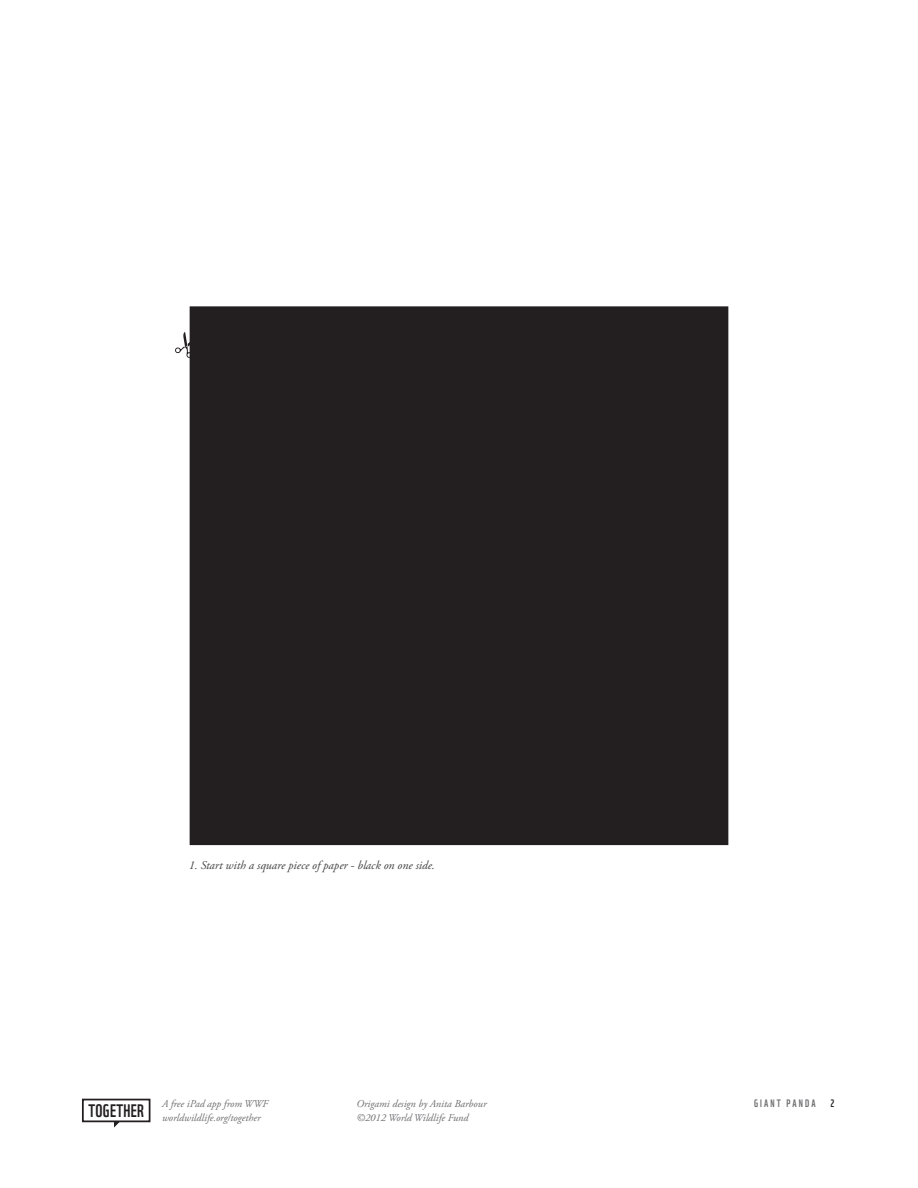
<style>
.page{position:relative;width:918px;height:1188px;background:#fff}
.page>*{position:absolute;margin:0;border:0;box-sizing:border-box;transform-origin:0 0}
.t1{font:17.55px "WWF";letter-spacing:.015em;color:#231f20}
.t2{font:italic 12px "Adobe Garamond Pro";color:#414243}
.t3{font:italic 10.5px "Adobe Garamond Pro";color:#6c6d70}
.t4{font:10.5px "WWF";letter-spacing:.2em;color:#6c6d70}
.t5{font:10.5px "WWF";color:#231f20}
</style>
<div class="page">
<div style="left:82px;top:1099px;width:68px;height:23px;border:2px solid #231f20"></div>
<svg style="left:114px;top:1121px;width:6px;height:7px"></svg>
<svg style="left:175px;top:332px;width:15px;height:26px"></svg>
<div style="left:190px;top:307px;width:538px;height:538px;background:#231f20"></div>
<p class="t2" style="left:189px;top:858px;width:248px">1. Start with a square piece of paper - black on one side.</p>
<p class="t1" style="left:89px;top:1097px;width:57px">TOGETHER</p>
<p class="t3" style="left:162px;top:1097px;width:108px">A free iPad app from WWF</p>
<p class="t3" style="left:162px;top:1111px;width:100px">worldwildlife.org/together</p>
<p class="t3" style="left:356px;top:1097px;width:132px">Origami design by Anita Barbour</p>
<p class="t3" style="left:356px;top:1111px;width:114px">©2012 World Wildlife Fund</p>
<p class="t4" style="left:754px;top:1095px;width:63px">GIANT PANDA</p>
<p class="t5" style="left:830px;top:1095px;width:5px">2</p>
</div>
